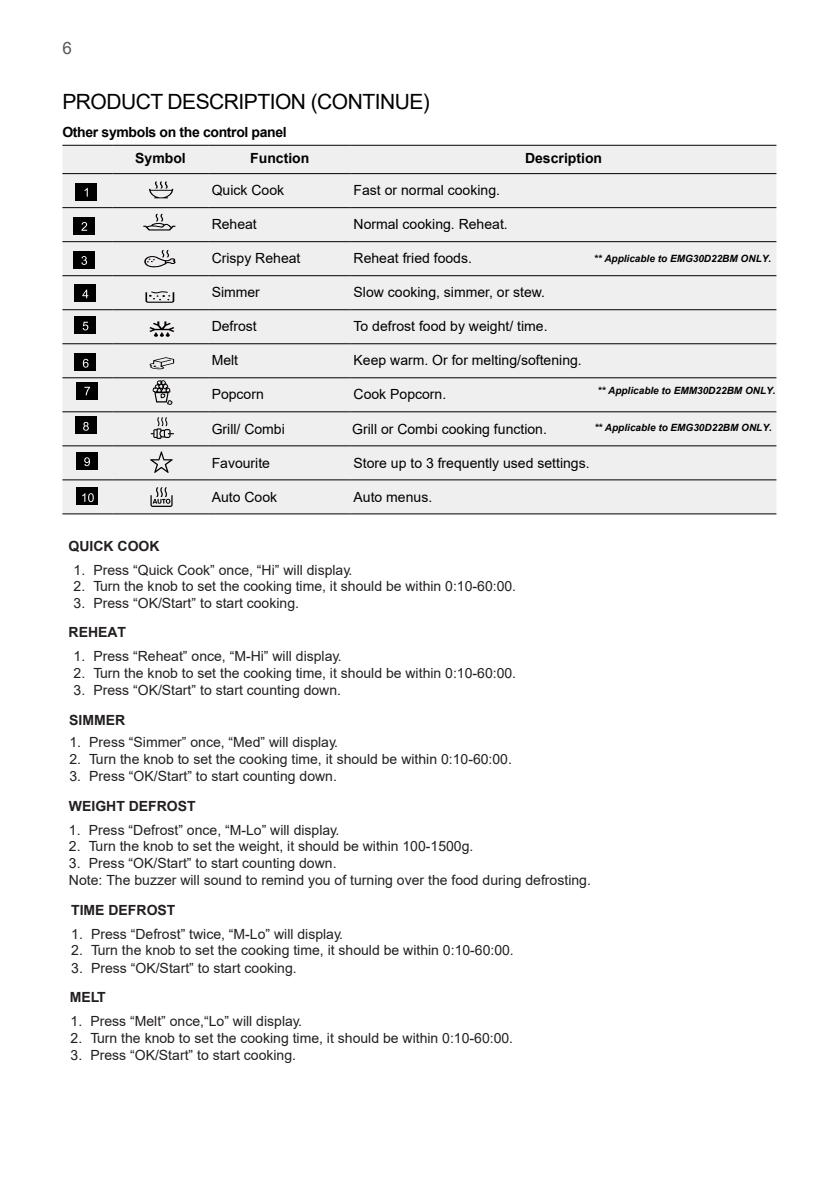
<style>
.page{position:relative;width:840px;height:1191px;background:#fff}
.page>*{position:absolute;margin:0;border:0;box-sizing:border-box;transform-origin:0 0}
.t1{font:21px "Arial";letter-spacing:-.025em;color:#000}
.t2{font:17px "Arial";color:#595757}
.t3{font:14px/16.8px "Arial";color:#231f20}
.t4{font:14px "Arial";color:#000}
.t5{font:700 14px "Arial";color:#231f20}
.t6{font:700 14px/25.8px "Arial";letter-spacing:-.025em;color:#000}
.t7{font:700 14px "Arial";color:#000}
.t8{font:italic 700 10px "Arial";color:#000}
</style>
<div class="page">
<div style="left:62px;top:146px;width:714px;height:367px;background:#efefef"></div>
<hr style="left:62px;top:145px;width:50px;height:1px;background:#000">
<hr style="left:112px;top:145px;width:97px;height:1px;background:#000">
<hr style="left:209px;top:145px;width:141px;height:1px;background:#000">
<hr style="left:350px;top:145px;width:426px;height:1px;background:#000">
<hr style="left:62px;top:173px;width:50px;height:1px;background:#000">
<hr style="left:112px;top:173px;width:97px;height:1px;background:#000">
<hr style="left:209px;top:173px;width:141px;height:1px;background:#000">
<hr style="left:350px;top:173px;width:426px;height:1px;background:#000">
<hr style="left:62px;top:207px;width:50px;height:1px;background:#000">
<hr style="left:112px;top:207px;width:97px;height:1px;background:#000">
<hr style="left:209px;top:207px;width:141px;height:1px;background:#000">
<hr style="left:350px;top:207px;width:426px;height:1px;background:#000">
<hr style="left:62px;top:241px;width:50px;height:1px;background:#000">
<hr style="left:112px;top:241px;width:97px;height:1px;background:#000">
<hr style="left:209px;top:241px;width:141px;height:1px;background:#000">
<hr style="left:350px;top:241px;width:426px;height:1px;background:#000">
<hr style="left:62px;top:275px;width:50px;height:1px;background:#000">
<hr style="left:112px;top:275px;width:97px;height:1px;background:#000">
<hr style="left:209px;top:275px;width:141px;height:1px;background:#000">
<hr style="left:350px;top:275px;width:426px;height:1px;background:#000">
<hr style="left:62px;top:309px;width:50px;height:1px;background:#000">
<hr style="left:112px;top:309px;width:97px;height:1px;background:#000">
<hr style="left:209px;top:309px;width:141px;height:1px;background:#000">
<hr style="left:350px;top:309px;width:426px;height:1px;background:#000">
<hr style="left:62px;top:343px;width:50px;height:1px;background:#000">
<hr style="left:112px;top:343px;width:97px;height:1px;background:#000">
<hr style="left:209px;top:343px;width:141px;height:1px;background:#000">
<hr style="left:350px;top:343px;width:426px;height:1px;background:#000">
<hr style="left:62px;top:377px;width:50px;height:1px;background:#000">
<hr style="left:112px;top:377px;width:97px;height:1px;background:#000">
<hr style="left:209px;top:377px;width:141px;height:1px;background:#000">
<hr style="left:350px;top:377px;width:426px;height:1px;background:#000">
<hr style="left:62px;top:411px;width:50px;height:1px;background:#000">
<hr style="left:112px;top:411px;width:97px;height:1px;background:#000">
<hr style="left:209px;top:411px;width:141px;height:1px;background:#000">
<hr style="left:350px;top:411px;width:426px;height:1px;background:#000">
<hr style="left:62px;top:445px;width:50px;height:1px;background:#000">
<hr style="left:112px;top:445px;width:97px;height:1px;background:#000">
<hr style="left:209px;top:445px;width:141px;height:1px;background:#000">
<hr style="left:350px;top:445px;width:426px;height:1px;background:#000">
<hr style="left:62px;top:479px;width:50px;height:1px;background:#000">
<hr style="left:112px;top:479px;width:97px;height:1px;background:#000">
<hr style="left:209px;top:479px;width:141px;height:1px;background:#000">
<hr style="left:350px;top:479px;width:426px;height:1px;background:#000">
<hr style="left:62px;top:513px;width:50px;height:1px;background:#000">
<hr style="left:112px;top:513px;width:97px;height:1px;background:#000">
<hr style="left:209px;top:513px;width:141px;height:1px;background:#000">
<hr style="left:350px;top:513px;width:426px;height:1px;background:#000">
<svg style="left:149px;top:181px;width:24px;height:17px"></svg>
<div style="left:75px;top:183px;width:22px;height:18px;background:#000"></div>
<svg style="left:84px;top:188px;width:4px;height:9px"></svg>
<svg style="left:143px;top:214px;width:32px;height:16px"></svg>
<div style="left:73px;top:217px;width:22px;height:18px;background:#000"></div>
<svg style="left:81px;top:222px;width:6px;height:9px"></svg>
<svg style="left:143px;top:250px;width:32px;height:18px"></svg>
<div style="left:73px;top:251px;width:22px;height:18px;background:#000"></div>
<svg style="left:81px;top:256px;width:6px;height:9px"></svg>
<svg style="left:145px;top:291px;width:29px;height:12px"></svg>
<div style="left:74px;top:284px;width:22px;height:18px;background:#000"></div>
<svg style="left:82px;top:289px;width:6px;height:9px"></svg>
<svg style="left:149px;top:321px;width:25px;height:16px"></svg>
<div style="left:74px;top:316px;width:22px;height:18px;background:#000"></div>
<svg style="left:83px;top:322px;width:5px;height:8px"></svg>
<svg style="left:148px;top:357px;width:26px;height:12px"></svg>
<div style="left:74px;top:353px;width:22px;height:18px;background:#000"></div>
<svg style="left:83px;top:359px;width:5px;height:9px"></svg>
<div style="left:76px;top:381px;width:22px;height:18px;background:#000"></div>
<svg style="left:84px;top:387px;width:6px;height:8px"></svg>
<svg style="left:152px;top:380px;width:20px;height:25px"></svg>
<div style="left:75px;top:416px;width:21px;height:18px;background:#000"></div>
<svg style="left:83px;top:422px;width:6px;height:9px"></svg>
<svg style="left:151px;top:417px;width:23px;height:22px"></svg>
<div style="left:76px;top:452px;width:22px;height:18px;background:#000"></div>
<svg style="left:84px;top:457px;width:6px;height:9px"></svg>
<svg style="left:150px;top:451px;width:23px;height:22px"></svg>
<svg style="left:150px;top:487px;width:22px;height:20px"></svg>
<div style="left:76px;top:487px;width:22px;height:18px;background:#000"></div>
<svg style="left:82px;top:493px;width:12px;height:9px"></svg>
<p class="t2" style="left:62px;top:37px;width:11px">6</p>
<h1 class="t1" style="left:62px;top:87px;width:369px">PRODUCT DESCRIPTION (CONTINUE)</h1>
<p class="t6" style="left:135px;top:120px;width:153px;text-indent:-73px">Other symbols on the control panel<br>Symbol</p>
<p class="t7" style="left:250px;top:149px;width:61px">Function</p>
<p class="t7" style="left:524px;top:149px;width:79px">Description</p>
<p class="t4" style="left:211px;top:181px;width:74px">Quick Cook</p>
<p class="t4" style="left:353px;top:181px;width:148px">Fast or normal cooking.</p>
<p class="t4" style="left:211px;top:215px;width:47px">Reheat</p>
<p class="t4" style="left:353px;top:215px;width:156px">Normal cooking. Reheat.</p>
<p class="t4" style="left:211px;top:249px;width:90px">Crispy Reheat</p>
<p class="t4" style="left:353px;top:249px;width:120px">Reheat fried foods.</p>
<p class="t8" style="left:593px;top:252px;width:179px">** Applicable to EMG30D22BM ONLY.</p>
<p class="t4" style="left:211px;top:283px;width:50px">Simmer</p>
<p class="t4" style="left:353px;top:283px;width:193px">Slow cooking, simmer, or stew.</p>
<p class="t4" style="left:211px;top:317px;width:47px">Defrost</p>
<p class="t4" style="left:211px;top:351px;width:28px">Melt</p>
<p class="t4" style="left:353px;top:351px;width:229px">Keep warm. Or for melting/softening.</p>
<p class="t4" style="left:211px;top:385px;width:54px">Popcorn</p>
<p class="t4" style="left:353px;top:385px;width:94px">Cook Popcorn.</p>
<p class="t8" style="left:597px;top:384px;width:179px">** Applicable to EMM30D22BM ONLY.</p>
<p class="t4" style="left:211px;top:419px;width:75px">Grill/ Combi</p>
<p class="t4" style="left:352px;top:419px;width:196px">Grill or Combi cooking function.</p>
<p class="t4" style="left:211px;top:453px;width:60px">Favourite</p>
<p class="t4" style="left:353px;top:453px;width:237px">Store up to 3 frequently used settings.</p>
<p class="t4" style="left:211px;top:487px;width:67px">Auto Cook</p>
<p class="t4" style="left:353px;top:487px;width:80px">Auto menus.</p>
<p class="t4" style="left:353px;top:317px;width:195px">To defrost food by weight/ time.</p>
<p class="t8" style="left:594px;top:420px;width:179px">** Applicable to EMG30D22BM ONLY.</p>
<p class="t5" style="left:68px;top:536px;width:92px">QUICK COOK</p>
<p class="t3" style="left:73px;top:561px;width:280px">1. Press “Quick Cook” once, “Hi” will display.</p>
<p class="t3" style="left:73px;top:578px;width:444px">2. Turn the knob to set the cooking time, it should be within 0:10-60:00.</p>
<p class="t3" style="left:73px;top:595px;width:227px">3. Press “OK/Start” to start cooking.</p>
<p class="t3" style="left:73px;top:647px;width:269px">1. Press “Reheat” once, “M-Hi” will display.</p>
<p class="t3" style="left:73px;top:664px;width:444px">2. Turn the knob to set the cooking time, it should be within 0:10-60:00.</p>
<p class="t3" style="left:73px;top:681px;width:269px">3. Press “OK/Start” to start counting down.</p>
<p class="t3" style="left:69px;top:734px;width:270px">1. Press “Simmer” once, “Med” will display.</p>
<p class="t3" style="left:69px;top:750px;width:444px">2. Turn the knob to set the cooking time, it should be within 0:10-60:00.</p>
<p class="t3" style="left:69px;top:768px;width:269px">3. Press “OK/Start” to start counting down.</p>
<p class="t5" style="left:68px;top:622px;width:59px">REHEAT</p>
<p class="t5" style="left:69px;top:710px;width:57px">SIMMER</p>
<p class="t5" style="left:69px;top:796px;width:128px">WEIGHT DEFROST</p>
<p class="t3" style="left:69px;top:821px;width:272px">1. Press “Defrost” once, “M-Lo” will display.</p>
<p class="t3" style="left:69px;top:838px;width:406px">2. Turn the knob to set the weight, it should be within 100-1500g.</p>
<p class="t3" style="left:69px;top:854px;width:523px">3. Press “OK/Start” to start counting down.<br>Note: The buzzer will sound to remind you of turning over the food during defrosting.</p>
<p class="t5" style="left:71px;top:900px;width:106px">TIME DEFROST</p>
<p class="t3" style="left:71px;top:925px;width:273px">1. Press “Defrost” twice, “M-Lo” will display.</p>
<p class="t3" style="left:71px;top:942px;width:444px">2. Turn the knob to set the cooking time, it should be within 0:10-60:00.</p>
<p class="t3" style="left:71px;top:959px;width:227px">3. Press “OK/Start” to start cooking.</p>
<p class="t5" style="left:70px;top:987px;width:37px">MELT</p>
<p class="t3" style="left:71px;top:1012px;width:233px">1. Press “Melt” once,“Lo” will display.</p>
<p class="t3" style="left:71px;top:1029px;width:444px">2. Turn the knob to set the cooking time, it should be within 0:10-60:00.</p>
<p class="t3" style="left:71px;top:1046px;width:227px">3. Press “OK/Start” to start cooking.</p>
</div>
